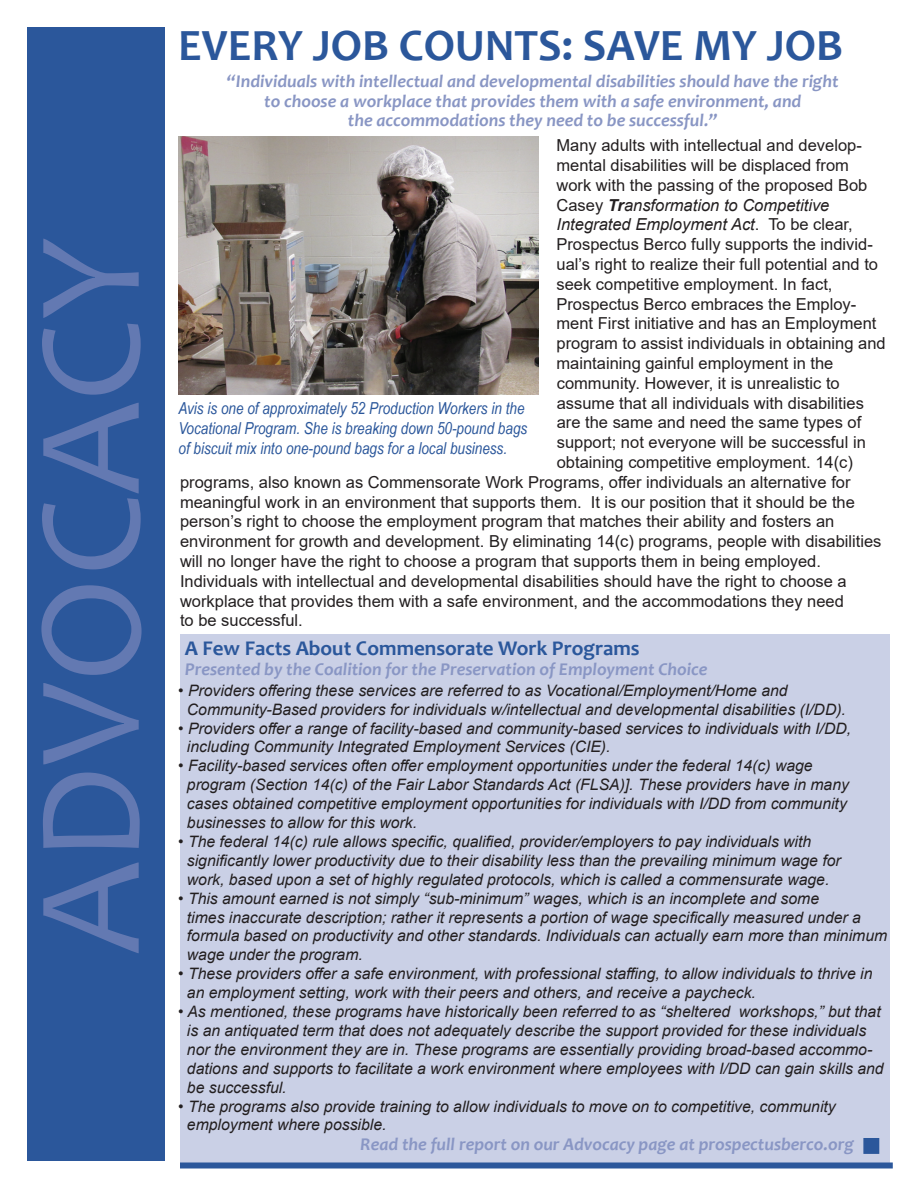
<style>
.page{position:relative;width:918px;height:1188px;background:#fff}
.page>*{position:absolute;margin:0;border:0;box-sizing:border-box;transform-origin:0 0}
.t1{font:150px "Candara";color:#6379b2}
.t2{font:700 45px "Candara";color:#2b579b}
.t3{font:700 21px "Candara";color:#2b579b}
.t4{font:italic 700 18px/19.5px "Candara";color:#8996c4;text-align:center}
.t5{font:16.5px "Arial";color:#231f20}
.t6{font:italic 16.5px/19.8px "Arial Narrow";color:#2b579b}
.t7{font:italic 16.5px "Arial";color:#231f20}
.t8{font:italic 15.75px/18.9px "Arial";color:#231f20}
.s1{font-style:normal}
.s2{font-weight:700}
</style>
<div class="page">
<div style="left:27px;top:27px;width:138px;height:1134px;background:#2b579b"></div>
<img style="left:178px;top:137px;width:360px;height:258px">
<div style="left:180px;top:634px;width:709px;height:528px;background:#cad0e6"></div>
<div style="left:863px;top:1138px;width:16px;height:16px;background:#2b579b;border:2px solid #2b579b"></div>
<div style="left:180px;top:1162px;width:713px;height:6px;background:#2b579b"></div>
<h1 class="t1" style="left:-4px;top:954px;width:719px;rotate:-90deg">ADVOCACY</h1>
<h2 class="t2" style="left:178px;top:17px;width:666px">EVERY JOB COUNTS: SAVE MY JOB</h2>
<p class="t4" style="left:227px;top:72px;width:613px">“Individuals with intellectual and developmental disabilities should have the right to choose a workplace that provides them with a safe environment, and<br>the accommodations they need to be successful.”</p>
<p class="t5" style="left:556px;top:134px;width:307px">Many adults with intellectual and develop-</p>
<p class="t5" style="left:556px;top:154px;width:294px">mental disabilities will be displaced from</p>
<p class="t5" style="left:556px;top:174px;width:312px">work with the passing of the proposed Bob</p>
<p class="t7" style="left:556px;top:194px;width:274px"><span class="s1">Casey</span> <span class="s2">Tr</span>ansformation to Competitive</p>
<p class="t7" style="left:556px;top:214px;width:298px">Integrated Employment Act<span class="s1">. To be clear,</span></p>
<p class="t5" style="left:556px;top:233px;width:318px">Prospectus Berco fully supports the individ-</p>
<p class="t5" style="left:556px;top:253px;width:323px">ual’s right to realize their full potential and to</p>
<p class="t5" style="left:556px;top:273px;width:278px">seek competitive employment. In fact,</p>
<p class="t5" style="left:556px;top:292px;width:301px">Prospectus Berco embraces the Employ-</p>
<p class="t5" style="left:556px;top:312px;width:322px">ment First initiative and has an Employment</p>
<p class="t5" style="left:556px;top:332px;width:331px">program to assist individuals in obtaining and</p>
<p class="t5" style="left:556px;top:352px;width:278px">maintaining gainful employment in the</p>
<p class="t5" style="left:557px;top:372px;width:285px">community. However, it is unrealistic to</p>
<p class="t5" style="left:557px;top:391px;width:309px">assume that all individuals with disabilities</p>
<p class="t5" style="left:557px;top:411px;width:306px">are the same and need the same types of</p>
<p class="t5" style="left:557px;top:431px;width:311px">support; not everyone will be successful in</p>
<p class="t5" style="left:557px;top:451px;width:298px">obtaining competitive employment. 14(c)</p>
<p class="t5" style="left:180px;top:471px;width:672px">programs, also known as Commensorate Work Programs, offer individuals an alternative for</p>
<p class="t5" style="left:180px;top:490px;width:676px">meaningful work in an environment that supports them. It is our position that it should be the</p>
<p class="t5" style="left:180px;top:510px;width:656px">person’s right to choose the employment program that matches their ability and fosters an</p>
<p class="t5" style="left:180px;top:530px;width:703px">environment for growth and development. By eliminating 14(c) programs, people with disabilities</p>
<p class="t5" style="left:180px;top:550px;width:643px">will no longer have the right to choose a program that supports them in being employed.</p>
<p class="t5" style="left:180px;top:570px;width:668px">Individuals with intellectual and developmental disabilities should have the right to choose a</p>
<p class="t5" style="left:180px;top:589px;width:665px">workplace that provides them with a safe environment, and the accommodations they need</p>
<p class="t5" style="left:180px;top:609px;width:124px">to be successful.</p>
<p class="t6" style="left:178px;top:398px;width:350px">Avis is one of approximately 52 Production Workers in the<br>Vocational Program. She is breaking down 50-pound bags of biscuit mix into one-pound bags for a local business.</p>
<h3 class="t3" style="left:185px;top:635px;width:456px">A Few Facts About Commensorate Work Programs</h3>
<p class="t8" style="left:187px;top:681px;width:661px;text-indent:-9px">• Providers offering these services are referred to as Vocational/Employment/Home and<br>Community-Based providers for individuals w/intellectual and developmental disabilities (I/DD).</p>
<p class="t8" style="left:187px;top:719px;width:666px;text-indent:-9px">• Providers offer a range of facility-based and community-based services to individuals with I/DD, including Community Integrated Employment Services (CIE).</p>
<p class="t8" style="left:187px;top:757px;width:664px;text-indent:-9px">• Facility-based services often offer employment opportunities under the federal 14(c) wage program (Section 14(c) of the Fair Labor Standards Act (FLSA)]. These providers have in many cases obtained competitive employment opportunities for individuals with I/DD from community businesses to allow for this work.</p>
<p class="t8" style="left:187px;top:832px;width:655px;text-indent:-9px">• The federal 14(c) rule allows specific, qualified, provider/employers to pay individuals with significantly lower productivity due to their disability less than the prevailing minimum wage for work, based upon a set of highly regulated protocols, which is called a commensurate wage.</p>
<p class="t8" style="left:187px;top:889px;width:702px;text-indent:-9px">• This amount earned is not simply “sub-minimum” wages, which is an incomplete and some<br>times inaccurate description; rather it represents a portion of wage specifically measured under a formula based on productivity and other standards. Individuals can actually earn more than minimum wage under the program.</p>
<p class="t8" style="left:187px;top:965px;width:687px;text-indent:-9px">• These providers offer a safe environment, with professional staffing, to allow individuals to thrive in an employment setting, work with their peers and others, and receive a paycheck.</p>
<p class="t8" style="left:187px;top:1002px;width:698px;text-indent:-9px">• As mentioned, these programs have historically been referred to as “sheltered workshops,” but that is an antiquated term that does not adequately describe the support provided for these individuals nor the environment they are in. These programs are essentially providing broad-based accommo&shy;dations and supports to facilitate a work environment where employees with I/DD can gain skills and be successful.</p>
<p class="t8" style="left:187px;top:1097px;width:650px;text-indent:-9px">• The programs also provide training to allow individuals to move on to competitive, community employment where possible.</p>
<p class="t4" style="left:185px;top:659px;width:524px">Presented by the Coalition for the Preservation of Employment Choice</p>
<p class="t4" style="left:360px;top:1134px;width:495px">Read the full report on our Advocacy page at prospectusberco.org</p>
</div>
